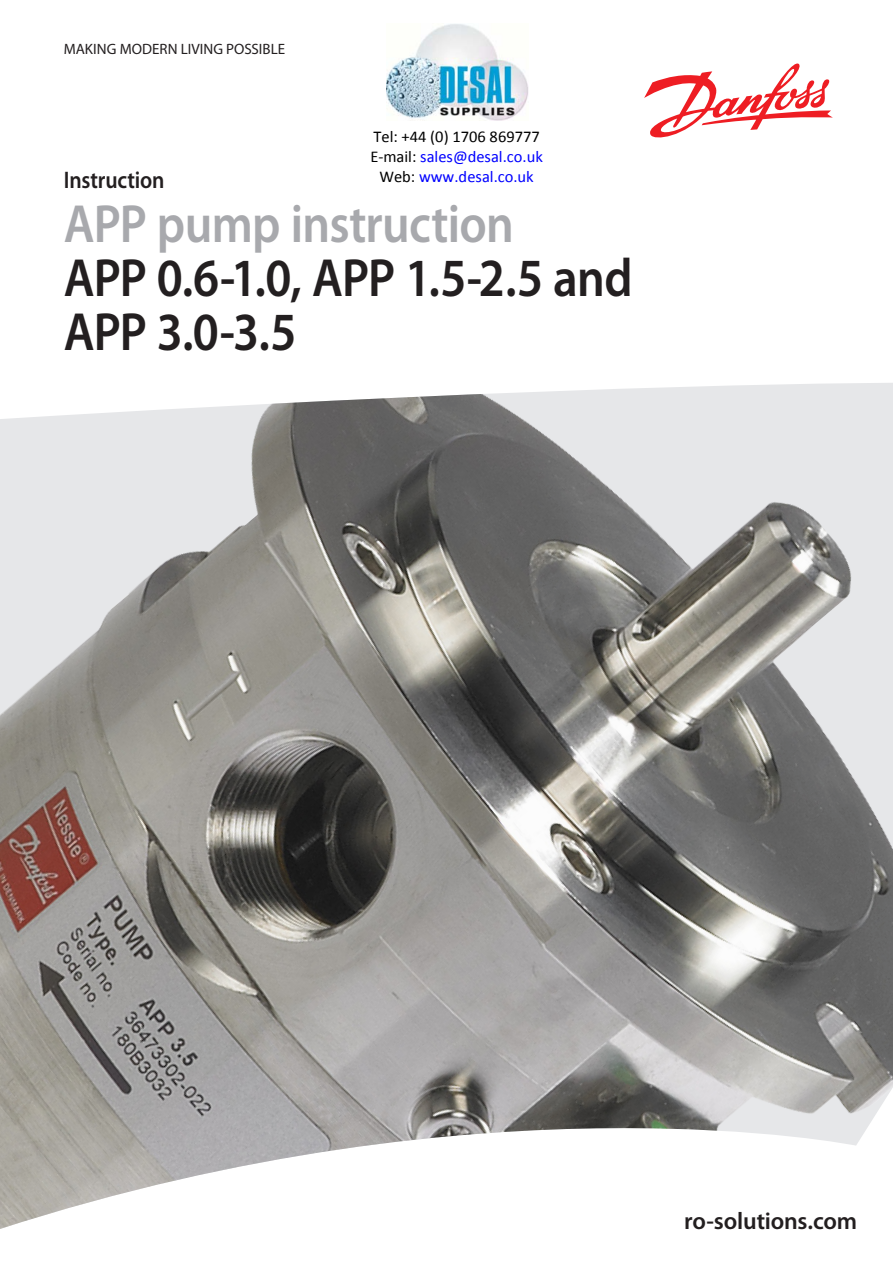
<style>
.page{position:relative;width:893px;height:1263px;background:#fff}
.page>*{position:absolute;margin:0;border:0;box-sizing:border-box;transform-origin:0 0}
.Headline_2__front{font:600 54px "Myriad Pro";letter-spacing:-.02em;color:#231f20;scale:.9 1}
.Headline_1__front{font:600 54px "Myriad Pro";letter-spacing:-.015em;color:#a8a9ad;scale:.9 1}
.URL_normal__front{font:600 24px "Myriad Pro";letter-spacing:-.01em;color:#231f20}
.Document_category__f{font:600 24px "Myriad Pro";letter-spacing:-.005em;color:#231f20;scale:.9 1}
.t1{font:16.5px/20.1px "Calibri";color:#00f;text-align:center}
.t2{font:15px "Myriad Pro";color:#231f20}
.s1{color:#000}
</style>
<div class="page">
<img style="left:0;top:384px;width:893px;height:845px">
<svg style="left:644px;top:63px;width:189px;height:75px"></svg>
<img style="left:386px;top:24px;width:142px;height:97px">
<p class="t2" style="left:64px;top:39px;width:223px">MAKING MODERN LIVING POSSIBLE</p>
<p class="t1" style="left:370px;top:127px;width:174px"><span class="s1">Tel: +44 (0) 1706 869777<br>E‐mail:</span> sales@desal.co.uk<br><span class="s1">Web:</span> www.desal.co.uk</p>
<p class="Document_category__f" style="left:64px;top:165px;width:113px">Instruction</p>
<p class="Headline_1__front" style="left:64px;top:190px;width:502px">APP pump instruction</p>
<p class="Headline_2__front" style="left:64px;top:244px;width:634px">APP 0.6-1.0, APP 1.5-2.5 and</p>
<p class="Headline_2__front" style="left:64px;top:298px;width:260px">APP 3.0-3.5</p>
<p class="URL_normal__front" style="left:684px;top:1205px;width:174px">ro-solutions.com</p>
</div>
